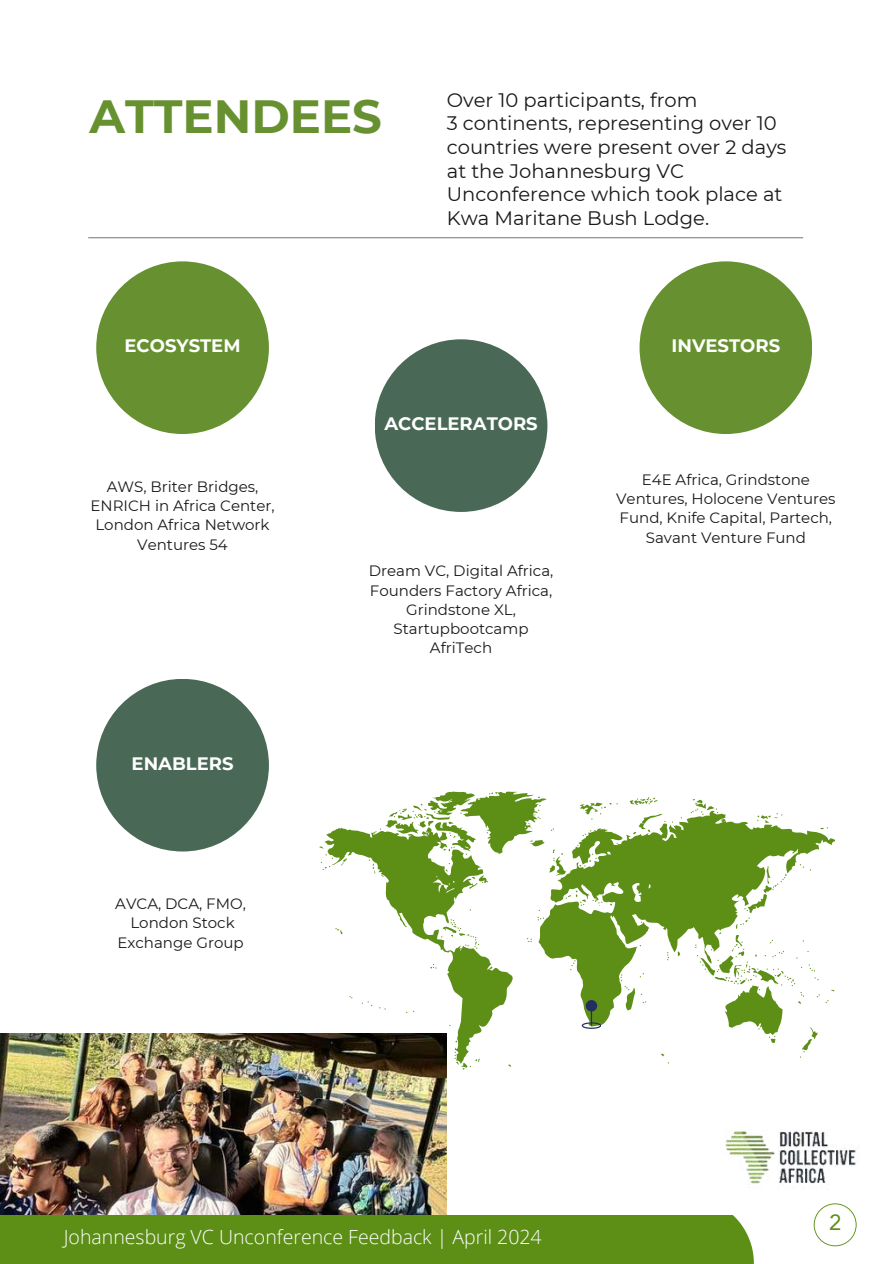
<style>
.page{position:relative;width:894px;height:1264px;background:#fff}
.page>*{position:absolute;margin:0;border:0;box-sizing:border-box;transform-origin:0 0}
.t1{font:700 46.5px "Montserrat";color:#679130}
.t2{font:21.9px "Avenir LT Pro";color:#5d8f17}
.t3{font:19.5px/23.7px "Montserrat";color:#191919}
.t4{font:300 19.5px "Open Sans";color:#fff}
.t5{font:700 18px "Montserrat";color:#fff}
.t6{font:15px/19.2px "Montserrat";color:#191919;text-align:center}
</style>
<div class="page">
<hr style="left:88px;top:237px;width:714px;height:1px;background:#81887a">
<img style="left:0;top:1033px;width:446px;height:182px">
<svg style="left:319px;top:791px;width:516px;height:278px"></svg>
<div style="left:639px;top:261px;width:173px;height:173px;background:#679130;border-radius:50%"></div>
<div style="left:374px;top:339px;width:173px;height:173px;background:#496956;border-radius:50%"></div>
<div style="left:96px;top:679px;width:173px;height:172px;background:#496956;border-radius:50%"></div>
<div style="left:96px;top:261px;width:173px;height:173px;background:#679130;border-radius:50%"></div>
<svg style="left:581px;top:1000px;width:19px;height:28px"></svg>
<div style="left:0;top:1215px;width:753px;height:48px;background:#5d8f17"></div>
<img style="left:717px;top:1131px;width:142px;height:101px">
<svg style="left:813px;top:1203px;width:43px;height:43px"></svg>
<h1 class="t1" style="left:89px;top:88px;width:294px">ATTENDEES</h1>
<h3 class="t3" style="left:446px;top:88px;width:341px">Over 10 participants, from<br>3 continents, representing over 10 countries were present over 2 days at the Johannesburg VC<br>Unconference which took place at<br>Kwa Maritane Bush Lodge.</h3>
<p class="t5" style="left:124px;top:335px;width:117px">ECOSYSTEM</p>
<p class="t6" style="left:90px;top:477px;width:186px">AWS, Briter Bridges,<br>ENRICH in Africa Center,<br>London Africa Network<br>Ventures 54</p>
<p class="t5" style="left:132px;top:752px;width:103px">ENABLERS</p>
<p class="t6" style="left:115px;top:894px;width:132px">AVCA, DCA, FMO,<br>London Stock<br>Exchange Group</p>
<p class="t5" style="left:384px;top:413px;width:155px">ACCELERATORS</p>
<p class="t6" style="left:368px;top:561px;width:186px">Dream VC, Digital Africa,<br>Founders Factory Africa,<br>Grindstone XL,<br>Startupbootcamp<br>AfriTech</p>
<p class="t5" style="left:671px;top:335px;width:110px">INVESTORS</p>
<p class="t6" style="left:616px;top:470px;width:221px">E4E Africa, Grindstone<br>Ventures, Holocene Ventures<br>Fund, Knife Capital, Partech,<br>Savant Venture Fund</p>
<h3 class="t4" style="left:64px;top:1222px;width:479px">Johannesburg VC Unconference Feedback | April 2024</h3>
<h2 class="t2" style="left:828px;top:1213px;width:14px">2</h2>
</div>
